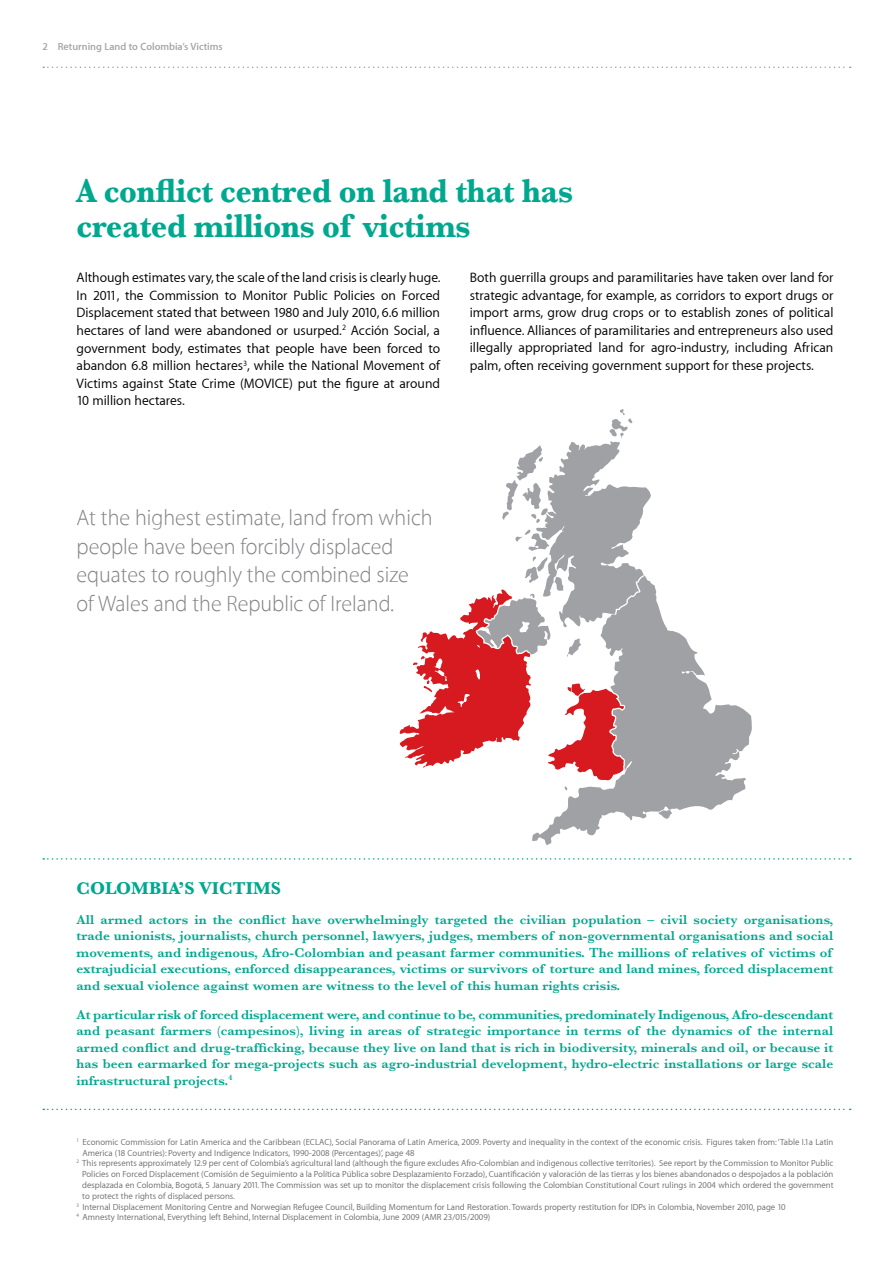
<style>
.page{position:relative;width:893px;height:1263px;background:#fff}
.page>*{position:absolute;margin:0;border:0;box-sizing:border-box;transform-origin:0 0}
.t1{font:700 34.5px/35.2px "Baskerville";letter-spacing:-.01em;color:#00a88f;scale:.92 1}
.t2{font:100 22.5px/28.5px "Myriad Set";color:#808285}
.t3{font:700 18px "Baskerville";color:#00a88f}
.t4{font:13.8px/17.5px "Myriad Set Text";color:#000;text-align:justify}
.t5{font:600 13.5px/16.5px "Baskerville";letter-spacing:.005em;color:#00a88f;text-align:justify}
.t6{font:600 10.5px "Myriad Set";color:#9fa1a4}
.t7{font:9px "Myriad Set Text";color:#6d6e71}
</style>
<div class="page">
<svg style="left:43px;top:67px;width:808px;height:1px"></svg>
<svg style="left:43px;top:858px;width:808px;height:2px"></svg>
<svg style="left:43px;top:1108px;width:808px;height:2px"></svg>
<svg style="left:532px;top:441px;width:220px;height:404px"></svg>
<svg style="left:659px;top:810px;width:13px;height:9px"></svg>
<svg style="left:609px;top:409px;width:24px;height:30px"></svg>
<svg style="left:502px;top:445px;width:46px;height:78px"></svg>
<svg style="left:399px;top:529px;width:225px;height:261px"></svg>
<p class="t6" style="left:43px;top:40px;width:182px">2 Returning Land to Colombia’s Victims</p>
<h1 class="t1" style="left:77px;top:173px;width:541px">A conflict centred on land that has created millions of victims</h1>
<p class="t4" style="left:77px;top:268px;width:366px">Although estimates vary, the scale of the land crisis is clearly huge.<br>In 2011, the Commission to Monitor Public Policies on Forced Displacement stated that between 1980 and July 2010, 6.6 million hectares of land were abandoned or usurped.<sup>2</sup> Acción Social, a government body, estimates that people have been forced to abandon 6.8 million hectares<sup>3</sup>, while the National Movement of Victims against State Crime (MOVICE) put the figure at around 10 million hectares.</p>
<p class="t4" style="left:470px;top:268px;width:365px">Both guerrilla groups and paramilitaries have taken over land for strategic advantage, for example, as corridors to export drugs or import arms, grow drug crops or to establish zones of political influence. Alliances of paramilitaries and entrepreneurs also used illegally appropriated land for agro-industry, including African palm, often receiving government support for these projects.</p>
<h2 class="t2" style="left:77px;top:503px;width:358px">At the highest estimate, land from which people have been forcibly displaced equates to roughly the combined size<br>of Wales and the Republic of Ireland.</h2>
<h3 class="t3" style="left:77px;top:878px;width:206px">COLOMBIA’S VICTIMS</h3>
<p class="t5" style="left:77px;top:911px;width:758px">All armed actors in the conflict have overwhelmingly targeted the civilian population – civil society organisations, trade unionists, journalists, church personnel, lawyers, judges, members of non-governmental organisations and social movements, and indigenous, Afro-Colombian and peasant farmer communities. The millions of relatives of victims of extrajudicial executions, enforced disappearances, victims or survivors of torture and land mines, forced displacement and sexual violence against women are witness to the level of this human rights crisis.</p>
<p class="t5" style="left:77px;top:1006px;width:758px">At particular risk of forced displacement were, and continue to be, communities, predominately Indigenous, Afro-descendant and peasant farmers (campesinos), living in areas of strategic importance in terms of the dynamics of the internal armed conflict and drug-trafficking, because they live on land that is rich in biodiversity, minerals and oil, or because it has been earmarked for mega-projects such as agro-industrial development, hydro-electric installations or large scale infrastructural projects.<sup>4</sup></p>
<p class="t7" style="left:77px;top:1136px;width:758px"><sup>1</sup> Economic Commission for Latin America and the Caribbean (ECLAC), Social Panorama of Latin America, 2009. Poverty and inequality in the context of the economic crisis. Figures taken from: ‘Table I.1a Latin</p>
<p class="t7" style="left:83px;top:1147px;width:334px">America (18 Countries): Poverty and Indigence Indicators, 1990-2008 (Percentages)’, page 48</p>
<p class="t7" style="left:77px;top:1158px;width:758px"><sup>2</sup> This represents approximately 12.9 per cent of Colombia’s agricultural land (although the figure excludes Afro-Colombian and indigenous collective territories). See report by the Commission to Monitor Public</p>
<p class="t7" style="left:82px;top:1168px;width:753px">Policies on Forced Displacement (Comisión de Seguimiento a la Política Pública sobre Desplazamiento Forzado), Cuantificación y valoración de las tierras y los bienes abandonados o despojados a la población</p>
<p class="t7" style="left:82px;top:1179px;width:753px">desplazada en Colombia, Bogotá, 5 January 2011. The Commission was set up to monitor the displacement crisis following the Colombian Constitutional Court rulings in 2004 which ordered the government</p>
<p class="t7" style="left:82px;top:1190px;width:154px">to protect the rights of displaced persons.</p>
<p class="t7" style="left:77px;top:1201px;width:711px"><sup>3</sup> Internal Displacement Monitoring Centre and Norwegian Refugee Council, Building Momentum for Land Restoration. Towards property restitution for IDPs in Colombia, November 2010, page 10</p>
<p class="t7" style="left:77px;top:1212px;width:415px"><sup>4</sup> Amnesty International, Everything left Behind, Internal Displacement in Colombia, June 2009 (AMR 23/015/2009)</p>
</div>
